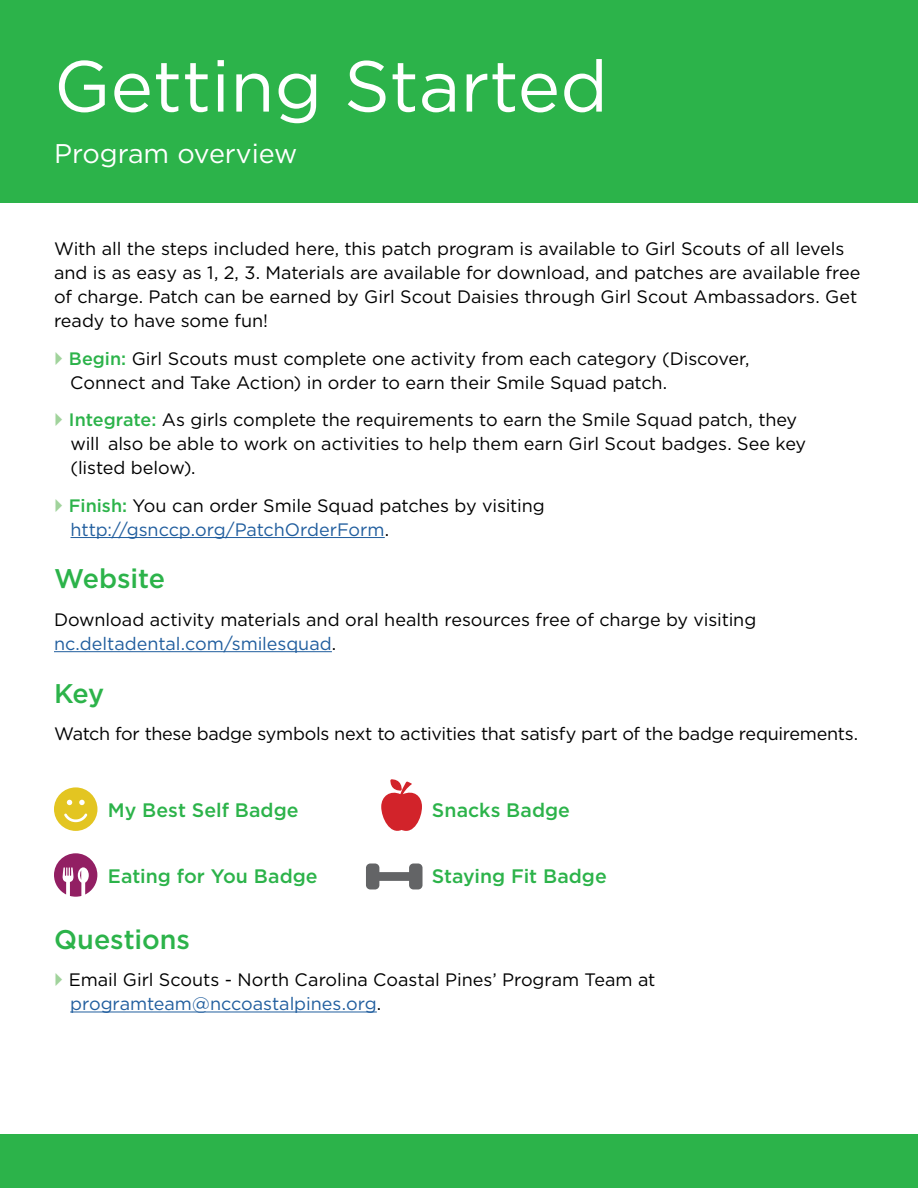
<style>
.page{position:relative;width:918px;height:1188px;background:#fff}
.page>*{position:absolute;margin:0;border:0;box-sizing:border-box;transform-origin:0 0}
.t1{font:72px "Gotham";color:#fff}
.t2{font:500 27px "Gotham";letter-spacing:-.005em;color:#2cb34a}
.t3{font:27px "Gotham";color:#fff}
.t4{font:500 19.5px "Gotham";color:#2cb34a}
.t5{font:18px/24px "Gotham";letter-spacing:-.005em;color:#000}
.s1{font-weight:500;color:#2cb34a}
.s2{color:#215e9e}
</style>
<div class="page">
<div style="left:0;top:1134px;width:918px;height:54px;background:#2cb34a"></div>
<hr style="left:71px;top:537px;width:314px;height:1px;background:#215e9e">
<hr style="left:54px;top:651px;width:278px;height:1px;background:#215e9e">
<hr style="left:70px;top:1012px;width:307px;height:1px;background:#215e9e">
<div style="left:0;top:0;width:918px;height:202px;background:#2cb34a"></div>
<div style="left:375px;top:872px;width:39px;height:9px;background:#636466;border-radius:4px"></div>
<div style="left:366px;top:864px;width:13px;height:25px;background:#636466;border-radius:4px"></div>
<div style="left:409px;top:864px;width:14px;height:25px;background:#636466;border-radius:4px"></div>
<svg style="left:54px;top:853px;width:43px;height:44px"></svg>
<svg style="left:54px;top:787px;width:43px;height:44px"></svg>
<svg style="left:381px;top:779px;width:41px;height:52px"></svg>
<h1 class="t1" style="left:54px;top:40px;width:556px">Getting Started</h1>
<h2 class="t3" style="left:54px;top:136px;width:245px">Program overview</h2>
<p class="t5" style="left:54px;top:236px;width:808px">With all the steps included here, this patch program is available to Girl Scouts of all levels and is as easy as 1, 2, 3. Materials are available for download, and patches are available free of charge. Patch can be earned by Girl Scout Daisies through Girl Scout Ambassadors. Get ready to have some fun!</p>
<p class="t5" style="left:69px;top:346px;width:682px"><span class="s1">Begin:</span> Girl Scouts must complete one activity from each category (Discover,<br>Connect and Take Action) in order to earn their Smile Squad patch.</p>
<p class="t5" style="left:69px;top:407px;width:739px"><span class="s1">Integrate:</span> As girls complete the requirements to earn the Smile Squad patch, they will also be able to work on activities to help them earn Girl Scout badges. See key (listed below).</p>
<p class="t5" style="left:69px;top:493px;width:477px"><span class="s1">Finish:</span> You can order Smile Squad patches by visiting <span class="s2">http://gsnccp.org/PatchOrderForm</span>.</p>
<h2 class="t2" style="left:54px;top:561px;width:113px">Website</h2>
<p class="t5" style="left:54px;top:607px;width:704px">Download activity materials and oral health resources free of charge by visiting <span class="s2">nc.deltadental.com/smilesquad</span>.</p>
<h2 class="t2" style="left:54px;top:675px;width:52px">Key</h2>
<p class="t5" style="left:54px;top:721px;width:806px">Watch for these badge symbols next to activities that satisfy part of the badge requirements.</p>
<p class="t4" style="left:108px;top:797px;width:192px">My Best Self Badge</p>
<p class="t4" style="left:432px;top:797px;width:140px">Snacks Badge</p>
<p class="t4" style="left:108px;top:863px;width:211px">Eating for You Badge</p>
<p class="t4" style="left:432px;top:863px;width:176px">Staying Fit Badge</p>
<h2 class="t2" style="left:54px;top:921px;width:138px">Questions</h2>
<p class="t5" style="left:69px;top:967px;width:588px">Email Girl Scouts - North Carolina Coastal Pines’ Program Team at <span class="s2">programteam@nccoastalpines.org</span>.</p>
</div>
